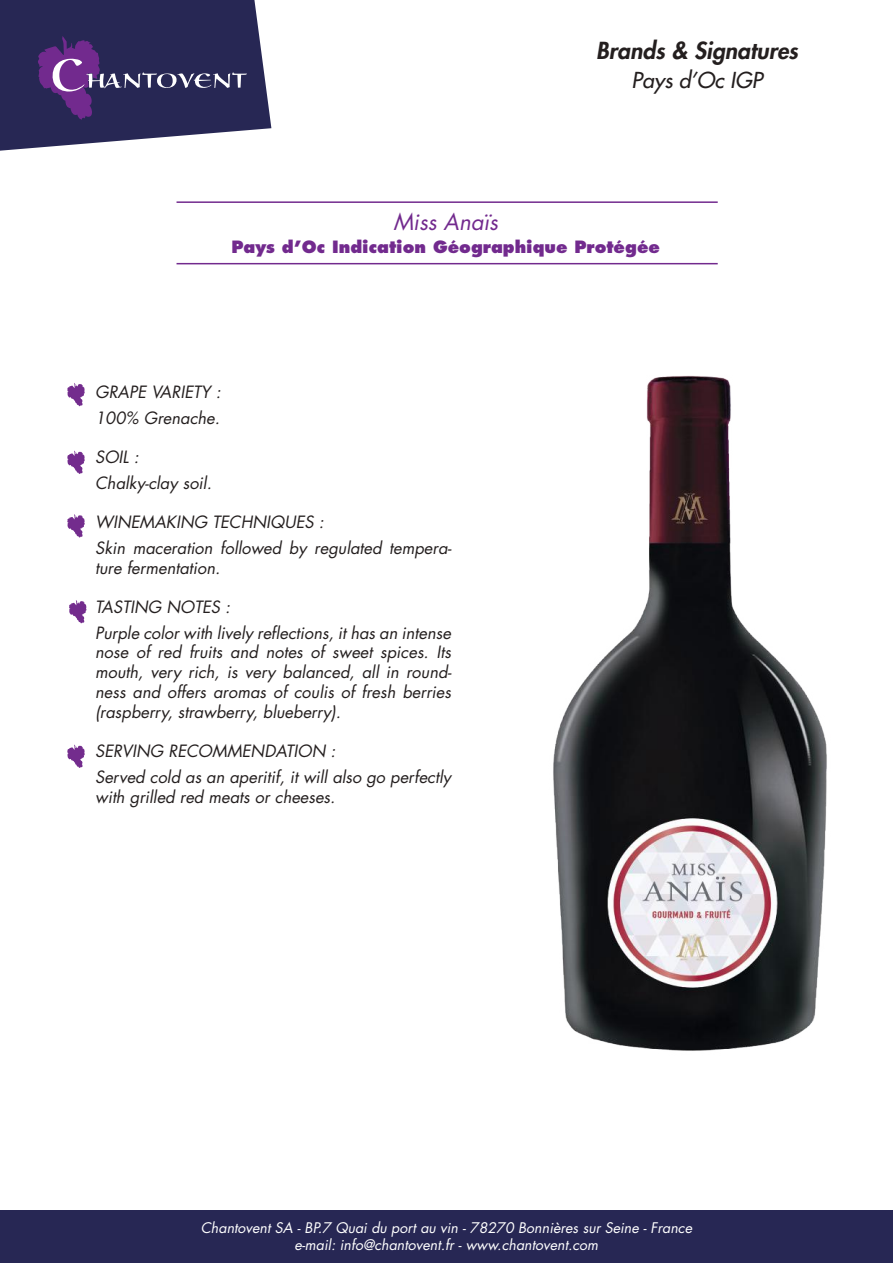
<style>
.page{position:relative;width:893px;height:1263px;background:#fff}
.page>*{position:absolute;margin:0;border:0;box-sizing:border-box;transform-origin:0 0}
.t1{font:italic 800 22.95px "Futura Std";color:#241f1f}
.t2{font:italic 22.2px "Futura Std";color:#722a8e}
.t3{font:italic 500 21.45px "Futura Std";color:#241f1f}
.t4{font:italic 16.5px/25.5px "Futura Std";color:#241f1f}
.t5{font:800 16.5px "Futura Std";color:#722a8e}
.t6{font:italic 14.25px/17.1px "Futura Std";color:#fff;text-align:center}
</style>
<div class="page">
<svg style="left:0;top:0;width:271px;height:151px;background:#47416d"></svg>
<hr style="left:177px;top:201px;width:541px;height:2px;background:#722a8e">
<hr style="left:177px;top:263px;width:541px;height:1px;background:#722a8e">
<div style="left:0;top:1210px;width:893px;height:53px;background:#272754"></div>
<svg style="left:67px;top:514px;width:18px;height:24px"></svg>
<svg style="left:67px;top:450px;width:18px;height:24px"></svg>
<svg style="left:67px;top:383px;width:18px;height:23px"></svg>
<svg style="left:69px;top:600px;width:18px;height:23px"></svg>
<svg style="left:67px;top:744px;width:18px;height:24px"></svg>
<img style="left:553px;top:375px;width:274px;height:676px">
<h1 class="t1" style="left:596px;top:36px;width:203px">Brands &amp; Signatures</h1>
<h3 class="t3" style="left:632px;top:67px;width:132px">Pays d’Oc IGP</h3>
<h2 class="t2" style="left:393px;top:208px;width:106px">Miss Anaïs</h2>
<p class="t5" style="left:231px;top:236px;width:430px">Pays d’Oc Indication Géographique Protégée</p>
<p class="t4" style="left:95px;top:379px;width:127px">GRAPE VARIETY :<br>100% Grenache.</p>
<p class="t4" style="left:95px;top:444px;width:118px">SOIL :<br>Chalky-clay soil.</p>
<p class="t4" style="left:95px;top:510px;width:358px">WINEMAKING TECHNIQUES :<br>Skin maceration followed by regulated tempera-</p>
<p class="t4" style="left:95px;top:555px;width:127px">ture fermentation.</p>
<p class="t4" style="left:95px;top:594px;width:357px">TASTING NOTES :<br>Purple color with lively reflections, it has an intense</p>
<p class="t4" style="left:95px;top:643px;width:358px;line-height:19.8px;text-align:justify">nose of red fruits and notes of sweet spices. Its mouth, very rich, is very balanced, all in round&shy;ness and offers aromas of coulis of fresh berries (raspberry, strawberry, blueberry).</p>
<p class="t4" style="left:95px;top:739px;width:357px">SERVING RECOMMENDATION :<br>Served cold as an aperitif, it will also go perfectly</p>
<p class="t4" style="left:95px;top:784px;width:242px">with grilled red meats or cheeses.</p>
<p class="t6" style="left:201px;top:1219px;width:493px">Chantovent SA - BP.7 Quai du port au vin - 78270 Bonnières sur Seine - France e-mail: info@chantovent.fr - www.chantovent.com</p>
</div>
